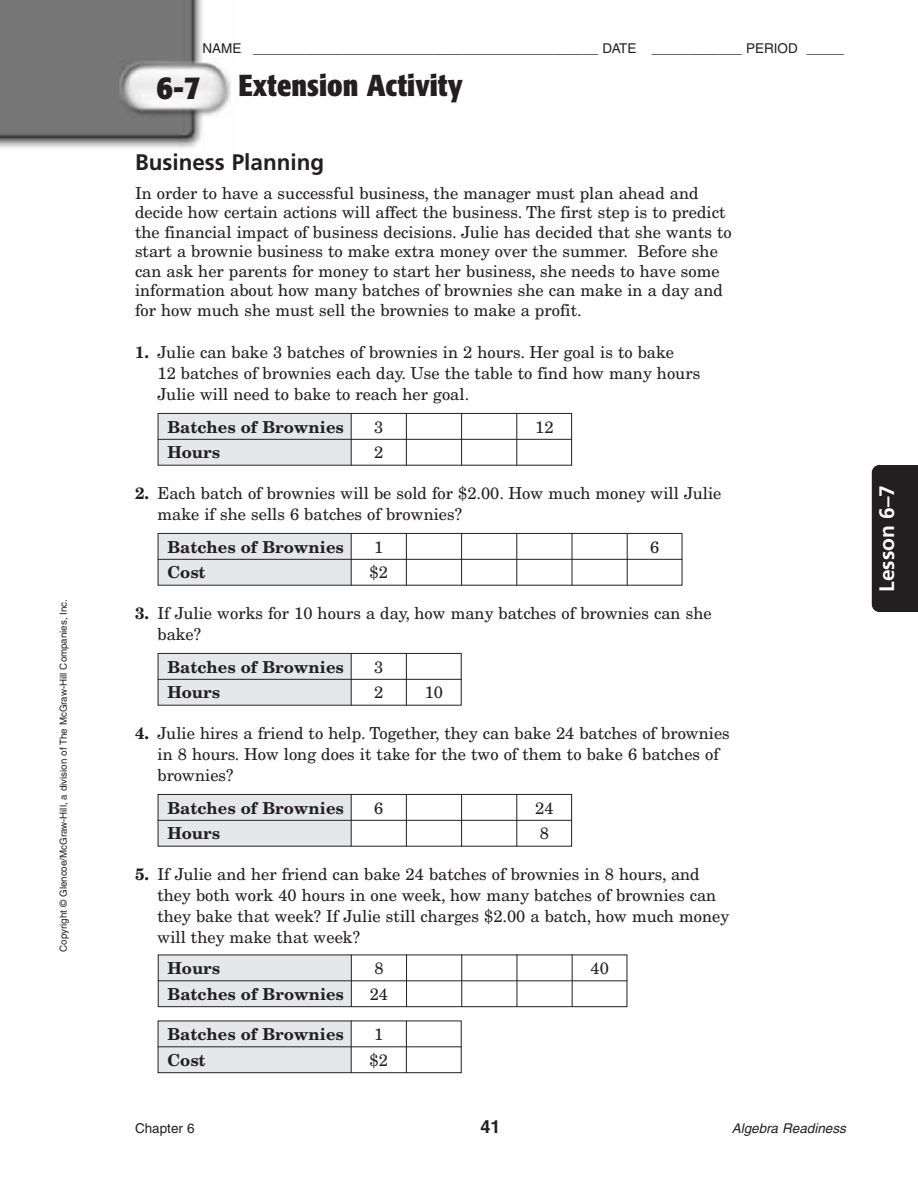
<style>
.page{position:relative;width:918px;height:1188px;background:#fff}
.page>*{position:absolute;margin:0;border:0;box-sizing:border-box;transform-origin:0 0}
.t1{font:700 condensed 33px "Formata";color:#231f20}
.t2{font:700 condensed 30px "Formata";color:#231f20}
.t3{font:700 22.5px "Frutiger";color:#231f20}
.t4{font:700 21px "Frutiger";color:#fff}
.t5{font:700 18px "Helvetica";color:#231f20}
.t6{font:16.5px/21px "New Century Schlbk";color:#231f20}
.t7{font:700 16.5px/25.5px "New Century Schlbk";color:#231f20}
.t8{font:13.5px "Helvetica";color:#231f20}
.t9{font:italic 13.5px "Helvetica";color:#231f20}
.t10{font:9.75px "Helvetica";color:#231f20}
.s1{font-weight:700}
</style>
<div class="page">
<img style="left:1px;top:0;width:230px;height:148px">
<div style="left:158px;top:414px;width:193px;height:25px;background:#e6e7e9"></div>
<div style="left:158px;top:439px;width:193px;height:26px;background:#e6e7e9"></div>
<div style="left:158px;top:413px;width:414px;height:53px;border:1px solid #231f20"></div>
<hr style="left:351px;top:413px;width:1px;height:53px;background:#231f20">
<hr style="left:406px;top:413px;width:1px;height:53px;background:#231f20">
<hr style="left:461px;top:413px;width:1px;height:53px;background:#231f20">
<hr style="left:516px;top:413px;width:1px;height:53px;background:#231f20">
<hr style="left:158px;top:439px;width:414px;height:1px;background:#231f20">
<div style="left:158px;top:795px;width:193px;height:25px;background:#e6e7e9"></div>
<div style="left:158px;top:820px;width:193px;height:26px;background:#e6e7e9"></div>
<div style="left:158px;top:794px;width:414px;height:53px;border:1px solid #231f20"></div>
<hr style="left:351px;top:794px;width:1px;height:53px;background:#231f20">
<hr style="left:406px;top:794px;width:1px;height:53px;background:#231f20">
<hr style="left:461px;top:794px;width:1px;height:53px;background:#231f20">
<hr style="left:516px;top:794px;width:1px;height:53px;background:#231f20">
<hr style="left:158px;top:820px;width:414px;height:1px;background:#231f20">
<div style="left:158px;top:534px;width:193px;height:25px;background:#e6e7e9"></div>
<div style="left:158px;top:559px;width:193px;height:26px;background:#e6e7e9"></div>
<div style="left:158px;top:533px;width:524px;height:53px;border:1px solid #231f20"></div>
<hr style="left:351px;top:533px;width:1px;height:53px;background:#231f20">
<hr style="left:406px;top:533px;width:1px;height:53px;background:#231f20">
<hr style="left:461px;top:533px;width:1px;height:53px;background:#231f20">
<hr style="left:516px;top:533px;width:1px;height:53px;background:#231f20">
<hr style="left:572px;top:533px;width:1px;height:53px;background:#231f20">
<hr style="left:627px;top:533px;width:1px;height:53px;background:#231f20">
<hr style="left:158px;top:559px;width:524px;height:1px;background:#231f20">
<div style="left:158px;top:654px;width:193px;height:25px;background:#e6e7e9"></div>
<div style="left:158px;top:679px;width:193px;height:26px;background:#e6e7e9"></div>
<div style="left:158px;top:653px;width:304px;height:53px;border:1px solid #231f20"></div>
<hr style="left:351px;top:653px;width:1px;height:53px;background:#231f20">
<hr style="left:406px;top:653px;width:1px;height:53px;background:#231f20">
<hr style="left:158px;top:679px;width:304px;height:1px;background:#231f20">
<div style="left:159px;top:955px;width:192px;height:25px;background:#e6e7e9"></div>
<div style="left:159px;top:980px;width:192px;height:26px;background:#e6e7e9"></div>
<div style="left:158px;top:955px;width:469px;height:52px;border:1px solid #231f20"></div>
<hr style="left:351px;top:955px;width:1px;height:52px;background:#231f20">
<hr style="left:406px;top:955px;width:1px;height:52px;background:#231f20">
<hr style="left:461px;top:955px;width:1px;height:52px;background:#231f20">
<hr style="left:517px;top:955px;width:1px;height:52px;background:#231f20">
<hr style="left:572px;top:955px;width:1px;height:52px;background:#231f20">
<hr style="left:158px;top:980px;width:469px;height:1px;background:#231f20">
<div style="left:158px;top:1021px;width:193px;height:25px;background:#e6e7e9"></div>
<div style="left:158px;top:1046px;width:193px;height:26px;background:#e6e7e9"></div>
<div style="left:158px;top:1021px;width:304px;height:52px;border:1px solid #231f20"></div>
<hr style="left:351px;top:1021px;width:1px;height:52px;background:#231f20">
<hr style="left:406px;top:1021px;width:1px;height:52px;background:#231f20">
<hr style="left:158px;top:1046px;width:304px;height:1px;background:#231f20">
<div style="left:872px;top:465px;width:46px;height:147px;background:#231f20"></div>
<p class="t10" style="left:60px;top:952px;width:354px;rotate:-90deg">Copyright © Glencoe/McGraw-Hill, a division of The McGraw-Hill Companies, Inc.</p>
<p class="t8" style="left:202px;top:43px;width:644px">NAME ______________________________________________ DATE ____________ PERIOD _____</p>
<h1 class="t1" style="left:157px;top:74px;width:45px">6-7</h1>
<h2 class="t2" style="left:238px;top:73px;width:226px">Extension Activity</h2>
<h3 class="t3" style="left:135px;top:153px;width:191px">Business Planning</h3>
<p class="t6" style="left:135px;top:185px;width:598px;line-height:19.5px">In order to have a successful business, the manager must plan ahead and decide how certain actions will affect the business. The first step is to predict the financial impact of business decisions. Julie has decided that she wants to start a brownie business to make extra money over the summer. Before she can ask her parents for money to start her business, she needs to have some information about how many batches of brownies she can make in a day and for how much she must sell the brownies to make a profit.</p>
<p class="t6" style="left:157px;top:343px;width:544px;text-indent:-22px"><span class="s1">1.</span> Julie can bake 3 batches of brownies in 2 hours. Her goal is to bake<br>12 batches of brownies each day. Use the table to find how many hours<br>Julie will need to bake to reach her goal.</p>
<p class="t7" style="left:167px;top:415px;width:178px">Batches of Brownies<br>Hours</p>
<p class="t6" style="left:374px;top:415px;width:11px;line-height:25.5px">3<br>2</p>
<p class="t6" style="left:535px;top:418px;width:20px">12</p>
<p class="t6" style="left:157px;top:484px;width:566px;text-indent:-22px"><span class="s1">2.</span> Each batch of brownies will be sold for $2.00. How much money will Julie make if she sells 6 batches of brownies?</p>
<p class="t7" style="left:167px;top:535px;width:178px">Batches of Brownies<br>Cost</p>
<p class="t6" style="left:370px;top:535px;width:20px;line-height:25.5px">1 $2</p>
<p class="t6" style="left:650px;top:538px;width:11px">6</p>
<p class="t6" style="left:157px;top:604px;width:556px;text-indent:-22px"><span class="s1">3.</span> If Julie works for 10 hours a day, how many batches of brownies can she bake?</p>
<p class="t7" style="left:167px;top:655px;width:178px">Batches of Brownies<br>Hours</p>
<p class="t6" style="left:374px;top:655px;width:11px;line-height:25.5px">3<br>2</p>
<p class="t6" style="left:425px;top:683px;width:20px">10</p>
<p class="t6" style="left:157px;top:724px;width:574px;text-indent:-22px"><span class="s1">4.</span> Julie hires a friend to help. Together, they can bake 24 batches of brownies in 8 hours. How long does it take for the two of them to bake 6 batches of brownies?</p>
<p class="t7" style="left:167px;top:796px;width:178px">Batches of Brownies<br>Hours</p>
<p class="t6" style="left:374px;top:799px;width:11px">6</p>
<p class="t6" style="left:535px;top:796px;width:20px;line-height:25.5px">24<br>8</p>
<p class="t6" style="left:157px;top:865px;width:573px;text-indent:-22px"><span class="s1">5.</span> If Julie and her friend can bake 24 batches of brownies in 8 hours, and they both work 40 hours in one week, how many batches of brownies can they bake that week? If Julie still charges $2.00 a batch, how much money will they make that week?</p>
<p class="t7" style="left:168px;top:957px;width:178px">Hours<br>Batches of Brownies</p>
<p class="t6" style="left:370px;top:957px;width:20px;line-height:25.5px">8<br>24</p>
<p class="t6" style="left:591px;top:959px;width:20px">40</p>
<p class="t7" style="left:167px;top:1023px;width:178px">Batches of Brownies<br>Cost</p>
<p class="t6" style="left:370px;top:1023px;width:20px;line-height:25.5px">1 $2</p>
<p class="t8" style="left:135px;top:1124px;width:61px">Chapter 6</p>
<p class="t5" style="left:480px;top:1120px;width:22px">41</p>
<p class="t9" style="left:732px;top:1124px;width:116px">Algebra Readiness</p>
<p class="t4" style="left:879px;top:592px;width:108px;rotate:-90deg">Lesson 6–7</p>
</div>
